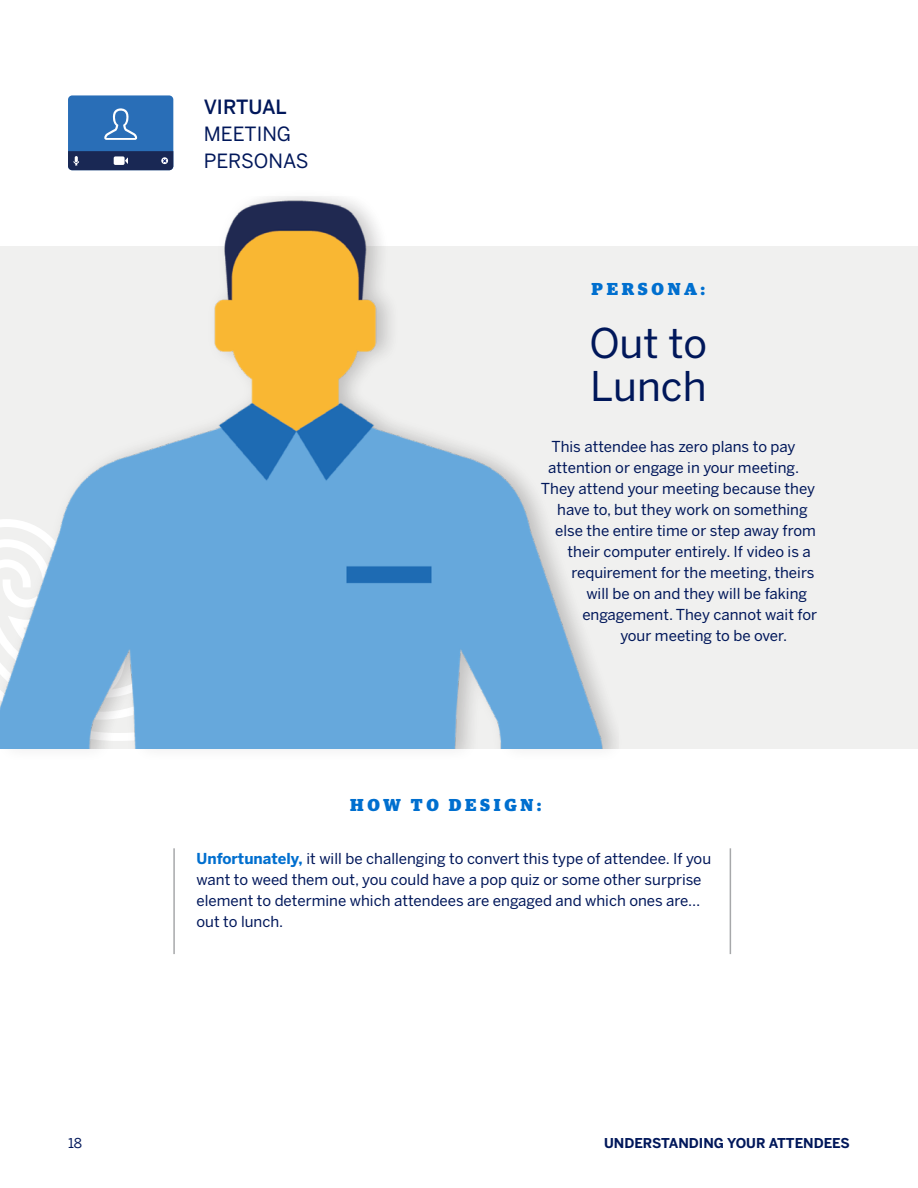
<style>
.page{position:relative;width:918px;height:1188px;background:#fff}
.page>*{position:absolute;margin:0;border:0;box-sizing:border-box;transform-origin:0 0}
.GBT_Body_1{font:40.65px/43.8px "Benton Sans";color:#00175a}
.GBT_Body_1-2{font:19.5px/27px "Benton Sans";color:#00175a}
.t1{font:900 17.4px "Guardian Egyp";letter-spacing:.21em;color:#006fcf}
.GBT_Body_1-3{font:15px/21px "Benton Sans";color:#00175a}
.t2{font:700 13.5px "Benton Sans";color:#00175a}
.t3{font:13.5px "Benton Sans";color:#00175a}
.s1{font-weight:500}
.s2{font-weight:700;color:#006fcf}
</style>
<div class="page">
<div style="left:68px;top:95px;width:105px;height:75px;background:#296eb7;border-radius:4px"></div>
<svg style="left:68px;top:151px;width:105px;height:19px;background:#2b3962"></svg>
<svg style="left:104px;top:108px;width:33px;height:32px"></svg>
<div style="left:0;top:246px;width:918px;height:502px;background:#f0f0ef"></div>
<hr style="left:173px;top:848px;width:2px;height:106px;background:#a7a8aa">
<hr style="left:730px;top:848px;width:1px;height:106px;background:#a7a8aa">
<div style="left:0;top:186px;width:626px;height:577px;background:#231f20;opacity:.1"></div>
<img style="left:0;top:197px;width:618px;height:551px">
<p class="GBT_Body_1-2" style="left:204px;top:93px;width:106px"><span class="s1">VIRTUAL<br></span>MEETING<br>PERSONAS</p>
<p class="t1" style="left:592px;top:276px;width:115px">PERSONA:</p>
<p class="GBT_Body_1" style="left:590px;top:320px;width:119px">Out to<br>Lunch</p>
<p class="GBT_Body_1-3" style="left:551px;top:436px;width:246px">This attendee has zero plans to pay</p>
<p class="GBT_Body_1-3" style="left:548px;top:457px;width:252px">attention or engage in your meeting.</p>
<p class="GBT_Body_1-3" style="left:541px;top:478px;width:276px">They attend your meeting because they</p>
<p class="GBT_Body_1-3" style="left:557px;top:499px;width:252px">have to, but they work on something</p>
<p class="GBT_Body_1-3" style="left:555px;top:520px;width:262px">else the entire time or step away from</p>
<p class="GBT_Body_1-3" style="left:568px;top:541px;width:245px">their computer entirely. If video is a</p>
<p class="GBT_Body_1-3" style="left:572px;top:562px;width:244px">requirement for the meeting, theirs</p>
<p class="GBT_Body_1-3" style="left:586px;top:583px;width:222px">will be on and they will be faking</p>
<p class="GBT_Body_1-3" style="left:582px;top:604px;width:236px">engagement. They cannot wait for</p>
<p class="GBT_Body_1-3" style="left:620px;top:625px;width:168px">your meeting to be over.</p>
<p class="t1" style="left:350px;top:791px;width:193px">HOW TO DESIGN:</p>
<p class="GBT_Body_1-3" style="left:197px;top:848px;width:516px"><span class="s2">Unfortunately,</span> it will be challenging to convert this type of attendee. If you want to weed them out, you could have a pop quiz or some other surprise element to determine which attendees are engaged and which ones are… out to lunch.</p>
<p class="t3" style="left:68px;top:1135px;width:16px">18</p>
<p class="t2" style="left:604px;top:1135px;width:247px">UNDERSTANDING YOUR ATTENDEES</p>
</div>
